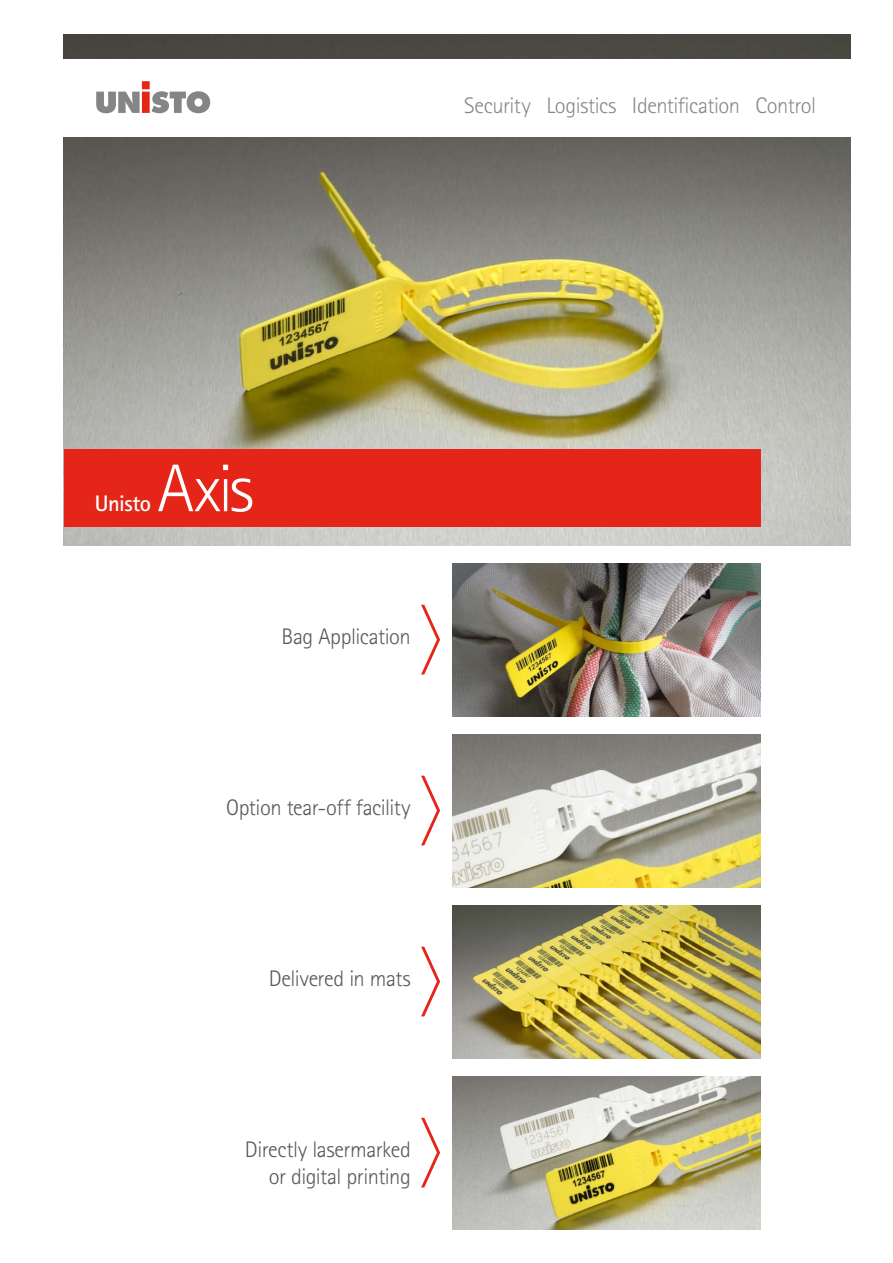
<style>
.page{position:relative;width:893px;height:1263px;background:#fff}
.page>*{position:absolute;margin:0;border:0;box-sizing:border-box;transform-origin:0 0}
.t1{font:300 67.5px "Rotis Sans Serif";color:#fff}
.t2{font:300 22.5px/27px "Rotis Sans Serif";letter-spacing:-.02em;color:#58585a;text-align:right}
.t3{font:300 22.5px "Rotis Sans Serif";letter-spacing:-.02em;color:#87888a}
.t4{font:700 22.5px "Rotis Sans Serif";letter-spacing:-.02em;color:#fff}
</style>
<div class="page">
<img style="left:64px;top:34px;width:786px;height:511px">
<img style="left:453px;top:1076px;width:308px;height:153px">
<img style="left:453px;top:905px;width:308px;height:153px">
<img style="left:453px;top:734px;width:308px;height:153px">
<img style="left:453px;top:563px;width:308px;height:153px">
<div style="left:64px;top:450px;width:697px;height:77px;background:#e42518"></div>
<div style="left:0;top:60px;width:893px;height:77px;background:#fff"></div>
<svg style="left:421px;top:605px;width:19px;height:69px"></svg>
<svg style="left:421px;top:947px;width:19px;height:69px"></svg>
<svg style="left:421px;top:776px;width:19px;height:69px"></svg>
<svg style="left:421px;top:1118px;width:19px;height:69px"></svg>
<svg style="left:96px;top:81px;width:114px;height:32px"></svg>
<p class="t3" style="left:464px;top:92px;width:354px">Security Logistics Identification Control</p>
<h1 class="t1" style="left:158px;top:450px;width:98px">Axis</h1>
<p class="t4" style="left:95px;top:489px;width:58px">Unisto</p>
<p class="t2" style="left:282px;top:623px;width:131px">Bag Application</p>
<p class="t2" style="left:226px;top:794px;width:186px">Option tear-off facility</p>
<p class="t2" style="left:269px;top:965px;width:144px">Delivered in mats</p>
<p class="t2" style="left:245px;top:1136px;width:167px">Directly lasermarked or digital printing</p>
</div>
